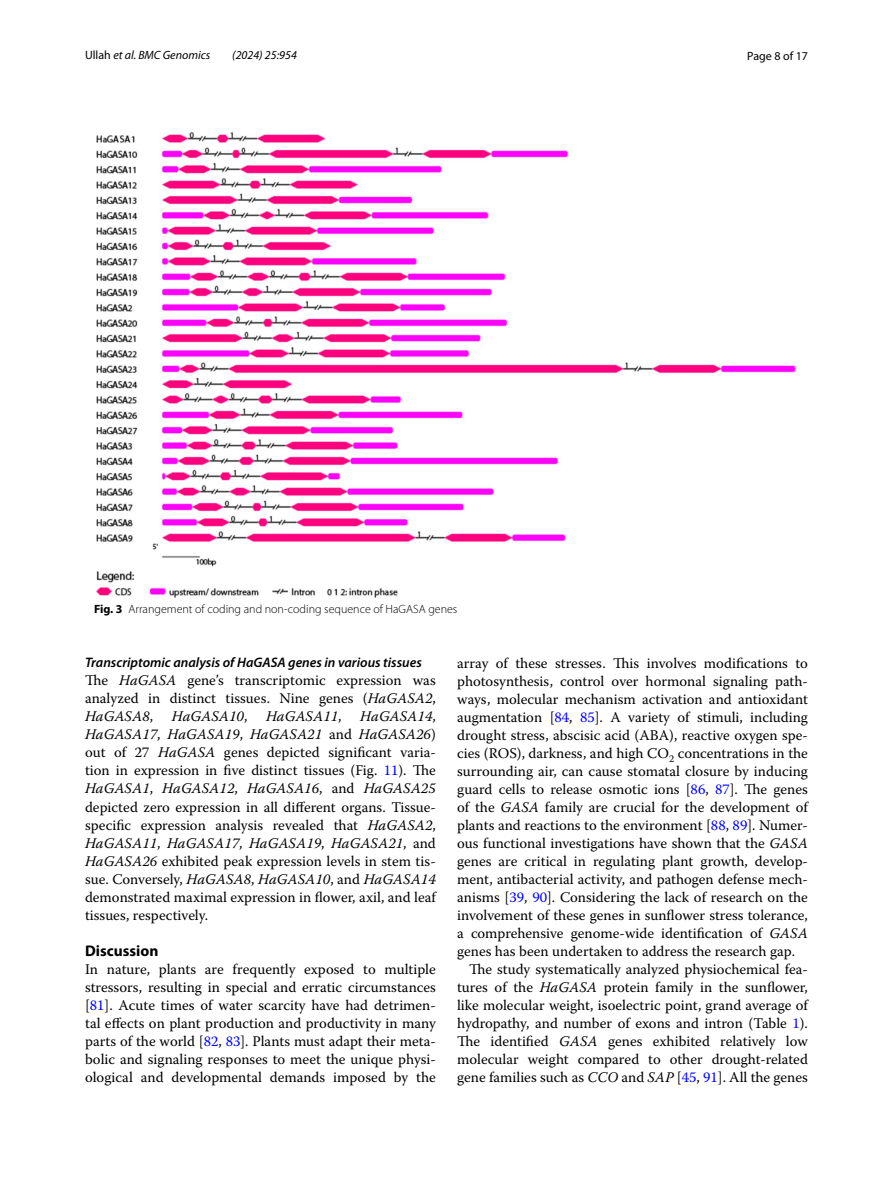
<style>
.page{position:relative;width:893px;height:1187px;background:#fff}
.page>*{position:absolute;margin:0;border:0;box-sizing:border-box;transform-origin:0 0}
.t1{font:700 15.45px "Myriad Pro";color:#000}
.t2{font:14.7px/18px "Warnock Pro";color:#000;text-align:justify}
.t3{font:italic 14.7px "Warnock Pro";color:#000}
.t4{font:italic 600 13.8px "Myriad Pro";color:#000}
.t5{font:300 12px "Myriad Pro";color:#000}
.t6{font:italic 12px "Myriad Pro";color:#000}
.t7{font:12px "Myriad Pro";color:#000}
.s1{font-style:normal}
.s2{font-weight:700}
.s3{font-style:italic}
.s4{color:#00f}
</style>
<div class="page">
<img style="left:96px;top:133px;width:701px;height:465px">
<p class="t6" style="left:85px;top:48px;width:127px"><span class="s1">Ullah</span> et al. BMC Genomics</p>
<p class="t6" style="left:232px;top:48px;width:66px">(2024) 25:954</p>
<p class="t7" style="left:747px;top:48px;width:62px">Page 8 of 17</p>
<p class="t5" style="left:94px;top:602px;width:365px"><span class="s2">Fig. 3</span> Arrangement of coding and non-coding sequence of HaGASA genes</p>
<p class="t4" style="left:85px;top:654px;width:338px">Transcriptomic analysis of HaGASA genes in various tissues</p>
<p class="t2" style="left:85px;top:671px;width:352px">The <span class="s3">HaGASA</span> gene’s transcriptomic expression was analyzed in distinct tissues. Nine genes (<span class="s3">HaGASA2</span>, <span class="s3">HaGASA8</span>,</p>
<p class="t2" style="left:85px;top:707px;width:352px;text-indent:275px"><span class="s3">HaGASA14</span>, <span class="s3">HaGASA17</span>, <span class="s3">HaGASA19</span>, <span class="s3">HaGASA21</span> and <span class="s3">HaGASA26</span>) out of 27 <span class="s3">HaGASA</span> genes depicted significant varia&shy;tion in expression in five distinct tissues (Fig. <span class="s4">11</span>). The <span class="s3">HaGASA1</span>, <span class="s3">HaGASA12</span>, <span class="s3">HaGASA16</span>, and <span class="s3">HaGASA25 </span>depicted zero expression in all different organs. Tissue&shy;specific expression analysis revealed that <span class="s3">HaGASA2</span>, <span class="s3">HaGASA11</span>, <span class="s3">HaGASA17</span>, <span class="s3">HaGASA19</span>, <span class="s3">HaGASA21</span>, and <span class="s3">HaGASA26</span> exhibited peak expression levels in stem tis&shy;sue. Conversely, <span class="s3">HaGASA8</span>, <span class="s3">HaGASA10</span>, and <span class="s3">HaGASA14 </span>demonstrated maximal expression in flower, axil, and leaf tissues, respectively.</p>
<p class="t1" style="left:85px;top:940px;width:75px">Discussion</p>
<p class="t2" style="left:85px;top:959px;width:352px">In nature, plants are frequently exposed to multiple stressors, resulting in special and erratic circumstances [<span class="s4">81</span>]. Acute times of water scarcity have had detrimen&shy;tal effects on plant production and productivity in many parts of the world [<span class="s4">82</span>, <span class="s4">83</span>]. Plants must adapt their meta&shy;bolic and signaling responses to meet the unique physi&shy;ological and developmental demands imposed by the</p>
<p class="t3" style="left:172px;top:707px;width:77px">HaGASA10<span class="s1">,</span></p>
<p class="t3" style="left:266px;top:707px;width:77px">HaGASA11<span class="s1">,</span></p>
<p class="t2" style="left:457px;top:653px;width:352px">array of these stresses. This involves modifications to</p>
<p class="t2" style="left:457px;top:671px;width:352px">photosynthesis, control over hormonal signaling path-</p>
<p class="t2" style="left:457px;top:689px;width:352px">ways, molecular mechanism activation and antioxidant</p>
<p class="t2" style="left:457px;top:707px;width:352px">augmentation [<span class="s4">84</span>, <span class="s4">85</span>]. A variety of stimuli, including</p>
<p class="t2" style="left:457px;top:725px;width:352px">drought stress, abscisic acid (ABA), reactive oxygen spe-</p>
<p class="t2" style="left:457px;top:743px;width:352px">cies (ROS), darkness, and high CO<sub>2</sub> concentrations in the</p>
<p class="t2" style="left:457px;top:761px;width:352px">surrounding air, can cause stomatal closure by inducing</p>
<p class="t2" style="left:457px;top:779px;width:352px">guard cells to release osmotic ions [<span class="s4">86</span>, <span class="s4">87</span>]. The genes</p>
<p class="t2" style="left:457px;top:797px;width:352px">of the <span class="s3">GASA</span> family are crucial for the development of</p>
<p class="t2" style="left:457px;top:815px;width:352px">plants and reactions to the environment [<span class="s4">88</span>, <span class="s4">89</span>]. Numer-</p>
<p class="t2" style="left:457px;top:833px;width:352px">ous functional investigations have shown that the <span class="s3">GASA</span></p>
<p class="t2" style="left:457px;top:851px;width:352px">genes are critical in regulating plant growth, develop-</p>
<p class="t2" style="left:457px;top:869px;width:352px">ment, antibacterial activity, and pathogen defense mech-</p>
<p class="t2" style="left:457px;top:887px;width:352px">anisms [<span class="s4">39</span>, <span class="s4">90</span>]. Considering the lack of research on the</p>
<p class="t2" style="left:457px;top:905px;width:352px">involvement of these genes in sunflower stress tolerance,</p>
<p class="t2" style="left:457px;top:923px;width:352px">a comprehensive genome-wide identification of <span class="s3">GASA</span></p>
<p class="t2" style="left:457px;top:941px;width:339px">genes has been undertaken to address the research gap.</p>
<p class="t2" style="left:469px;top:959px;width:340px">The study systematically analyzed physiochemical fea-</p>
<p class="t2" style="left:457px;top:977px;width:352px">tures of the <span class="s3">HaGASA</span> protein family in the sunflower,</p>
<p class="t2" style="left:457px;top:995px;width:352px">like molecular weight, isoelectric point, grand average of</p>
<p class="t2" style="left:457px;top:1013px;width:352px">hydropathy, and number of exons and intron (Table <span class="s4">1</span>).</p>
<p class="t2" style="left:457px;top:1031px;width:352px">The identified <span class="s3">GASA</span> genes exhibited relatively low</p>
<p class="t2" style="left:457px;top:1049px;width:352px">molecular weight compared to other drought-related</p>
<p class="t2" style="left:457px;top:1067px;width:352px">gene families such as <span class="s3">CCO</span> and <span class="s3">SAP</span> [<span class="s4">45</span>, <span class="s4">91</span>]. All the genes</p>
</div>
